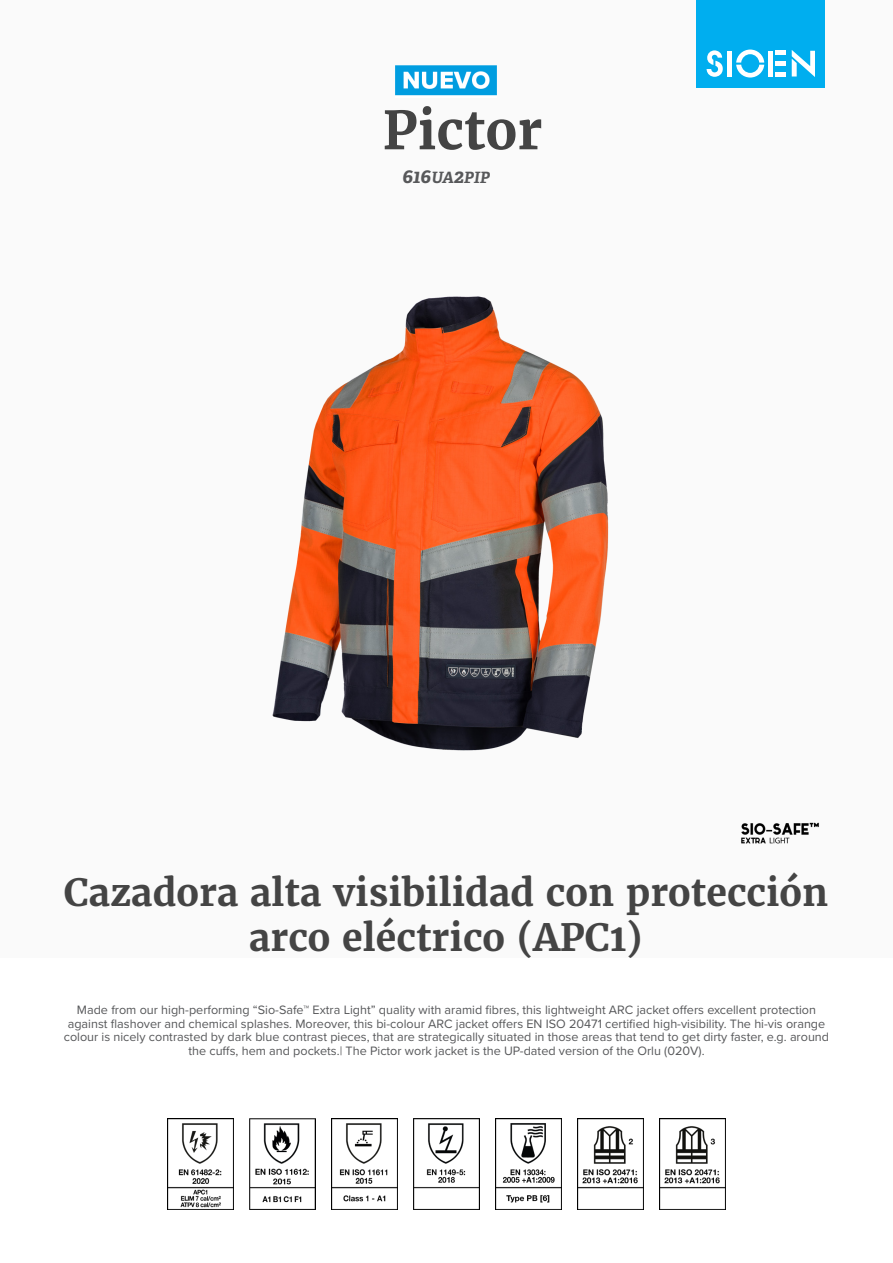
<style>
.page{position:relative;width:893px;height:1263px;background:#fff}
.page>*{position:absolute;margin:0;border:0;box-sizing:border-box;transform-origin:0 0}
.product_name{font:700 52.5px "Merriweather";color:#444}
.product_h2{font:700 37.5px/45px "Merriweather";color:#444;text-align:center}
.product_ref{font:italic 700 15.6px "Adelle";color:#57585a}
.product_description{font:12.6px/13.6px "Proxima Nova";color:#57585a;text-align:center}
.s1{font-size:19.5px}
</style>
<div class="page">
<div style="left:0;top:0;width:893px;height:957px;background:#fafafa"></div>
<div style="left:697px;top:0;width:128px;height:88px;background:#00aeef"></div>
<svg style="left:707px;top:50px;width:16px;height:27px"></svg>
<svg style="left:736px;top:50px;width:28px;height:28px"></svg>
<div style="left:727px;top:51px;width:5px;height:26px;background:#fff"></div>
<div style="left:768px;top:51px;width:5px;height:26px;background:#fff"></div>
<div style="left:775px;top:72px;width:11px;height:5px;background:#fff"></div>
<div style="left:775px;top:61px;width:11px;height:5px;background:#fff"></div>
<hr style="left:775px;top:51px;width:11px;height:4px;background:#fff">
<svg style="left:792px;top:50px;width:23px;height:27px"></svg>
<img style="left:741px;top:822px;width:78px;height:22px">
<img style="left:167px;top:1118px;width:66px;height:92px">
<img style="left:249px;top:1118px;width:67px;height:92px">
<img style="left:331px;top:1118px;width:66px;height:92px">
<img style="left:413px;top:1118px;width:67px;height:92px">
<img style="left:495px;top:1118px;width:67px;height:92px">
<img style="left:577px;top:1118px;width:67px;height:92px">
<img style="left:659px;top:1118px;width:67px;height:92px">
<img style="left:272px;top:296px;width:337px;height:455px">
<img style="left:395px;top:65px;width:102px;height:31px">
<p class="product_name" style="left:383px;top:97px;width:161px">Pictor</p>
<p class="product_ref" style="left:402px;top:168px;width:89px"><span class="s1">616</span>UA<span class="s1">2</span>PIP</p>
<p class="product_h2" style="left:64px;top:869px;width:766px">Cazadora alta visibilidad con protección arco eléctrico (APC1)</p>
<p class="product_description" style="left:64px;top:1002px;width:767px">Made from our high-performing “Sio-Safe™ Extra Light” quality with aramid fibres, this lightweight ARC jacket offers excellent protection against flashover and chemical splashes. Moreover, this bi-colour ARC jacket offers EN ISO 20471 certified high-visibility. The hi-vis orange colour is nicely contrasted by dark blue contrast pieces, that are strategically situated in those areas that tend to get dirty faster, e.g. around the cuffs, hem and pockets.| The Pictor work jacket is the UP-dated version of the Orlu (020V).</p>
</div>
